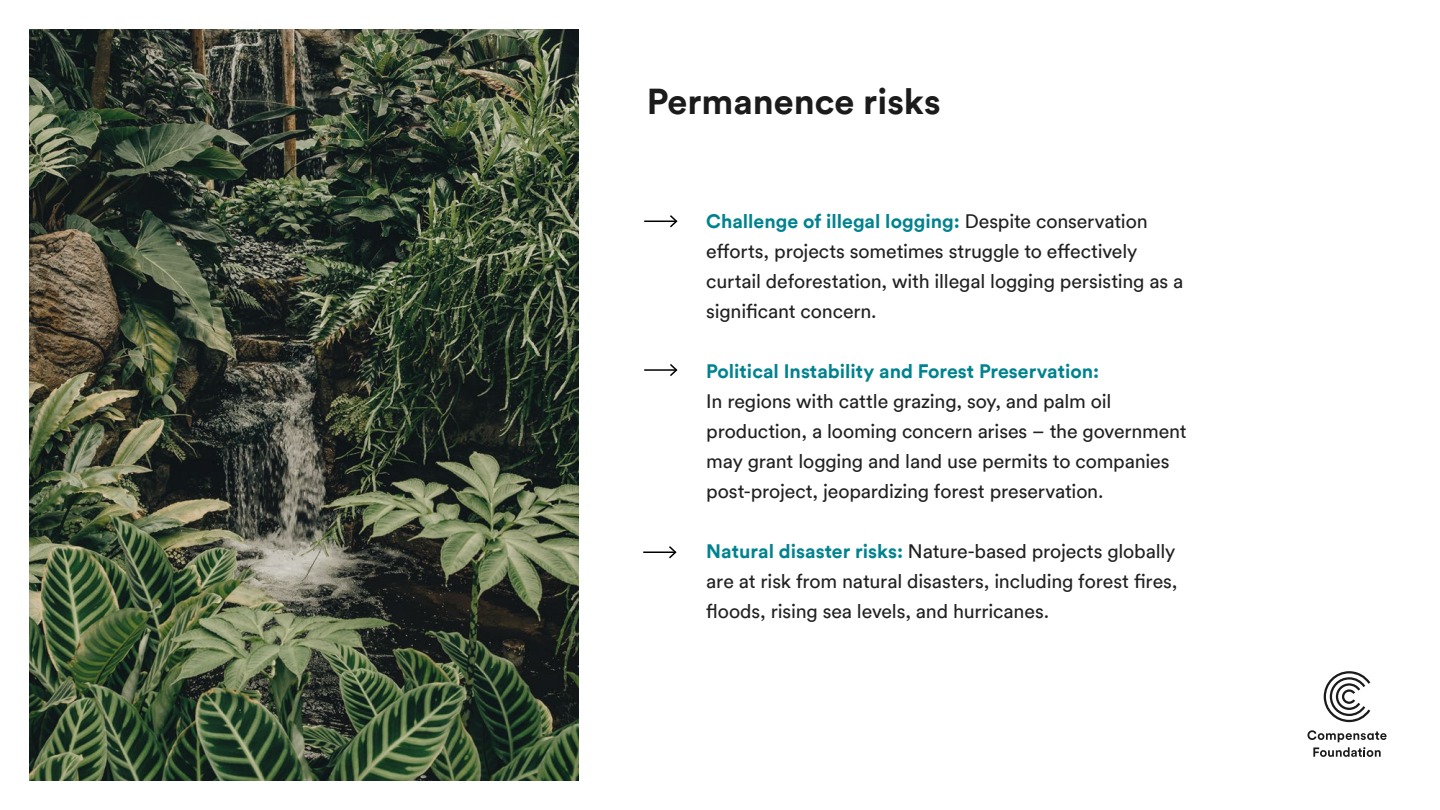
<style>
.page{position:relative;width:1440px;height:810px;background:#fff}
.page>*{position:absolute;margin:0;border:0;box-sizing:border-box;transform-origin:0 0}
.t1{font:700 36px "Circular";color:#1b1b1b}
.t2{font:19.5px/30px "Circular";letter-spacing:-.01em;color:#212121}
.t3{font:700 19.5px "Circular";color:#00838f}
.s1{font-weight:700;color:#00838f}
</style>
<div class="page">
<img style="left:30px;top:30px;width:548px;height:750px">
<svg style="left:1324px;top:671px;width:46px;height:51px"></svg>
<svg style="left:1307px;top:730px;width:80px;height:27px"></svg>
<hr style="left:643px;top:552px;width:32px;height:1px;background:#000">
<svg style="left:667px;top:546px;width:10px;height:13px"></svg>
<hr style="left:644px;top:221px;width:32px;height:1px;background:#000">
<svg style="left:668px;top:215px;width:10px;height:13px"></svg>
<hr style="left:644px;top:369px;width:32px;height:2px;background:#000">
<svg style="left:668px;top:364px;width:10px;height:12px"></svg>
<h1 class="t1" style="left:647px;top:77px;width:295px">Permanence risks</h1>
<p class="t2" style="left:706px;top:205px;width:479px"><span class="s1">Challenge of illegal logging:</span> Despite conservation efforts, projects sometimes struggle to effectively curtail deforestation, with illegal logging persisting as a significant concern.</p>
<p class="t3" style="left:706px;top:358px;width:394px">Political Instability and Forest Preservation:</p>
<p class="t2" style="left:706px;top:385px;width:482px">In regions with cattle grazing, soy, and palm oil production, a looming concern arises – the government may grant logging and land use permits to companies post-project, jeopardizing forest preservation.</p>
<p class="t2" style="left:706px;top:535px;width:473px;text-align:justify"><span class="s1">Natural disaster risks:</span> Nature-based projects globally are at risk from natural disasters, including forest fires, floods, rising sea levels, and hurricanes.</p>
</div>
